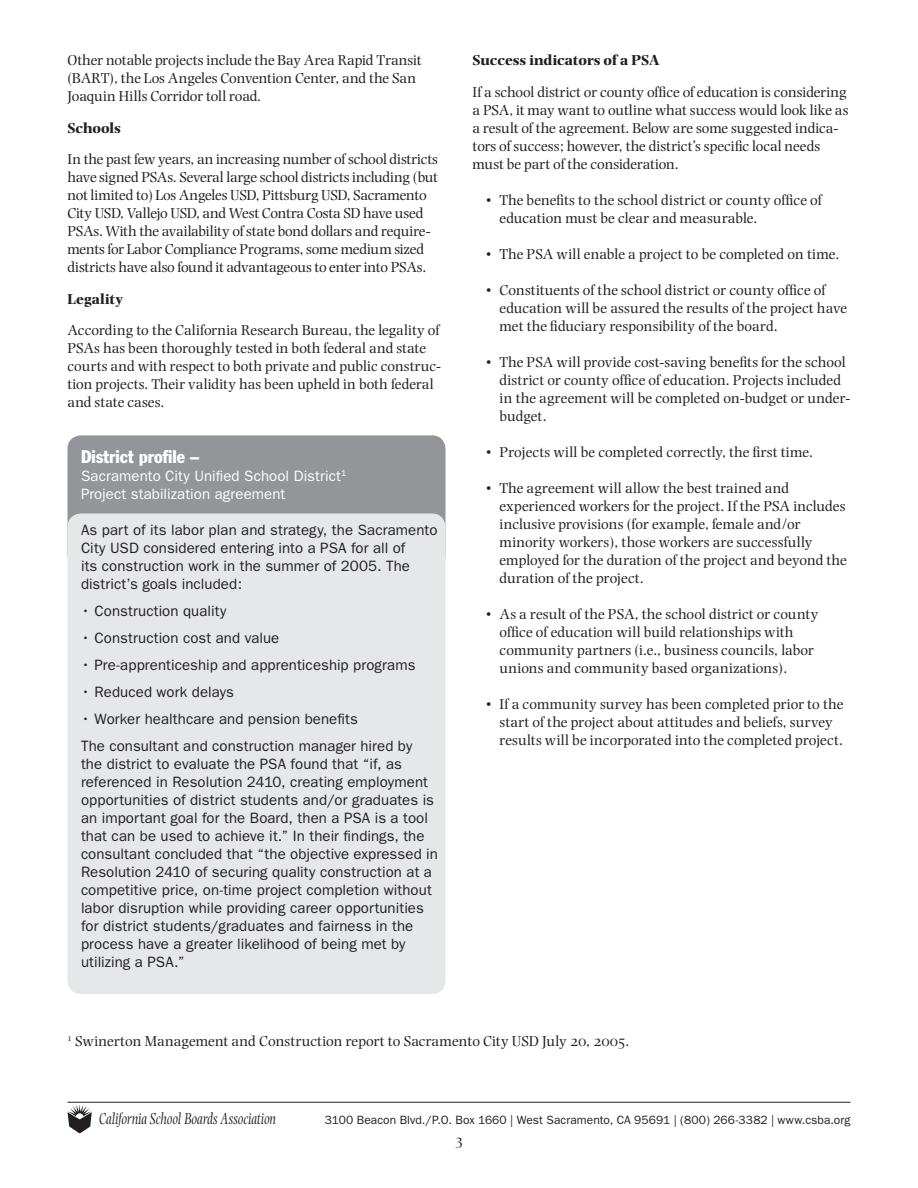
<style>
.page{position:relative;width:918px;height:1188px;background:#fff}
.page>*{position:absolute;margin:0;border:0;box-sizing:border-box;transform-origin:0 0}
.t1{font:condensed 18px "Franklin Gothic";color:#fff}
.t2{font:italic 16.5px "Photina";color:#231f20;scale:.75 1}
.t3{font:15px/18px "Photina MT Regular Os F";color:#231f20}
.t4{font:15px/18px "Franklin Gothic";letter-spacing:.005em;color:#231f20}
.t5{font:15px/18px "Franklin Gothic";letter-spacing:.005em;color:#fff}
.t6{font:700 15px "Photina";letter-spacing:-.005em;color:#231f20}
.t7{font:12px "Franklin Gothic";letter-spacing:.005em;color:#231f20}
</style>
<div class="page">
<hr style="left:68px;top:1102px;width:782px;height:1px;background:#231f20">
<svg style="left:68px;top:1104px;width:24px;height:29px"></svg>
<div style="left:68px;top:435px;width:378px;height:133px;background:#939598;border-radius:14px"></div>
<div style="left:68px;top:513px;width:378px;height:481px;background:#e6e7e8;border-radius:14px"></div>
<p class="t3" style="left:68px;top:51px;width:356px">Other notable projects include the Bay Area Rapid Transit (BART), the Los Angeles Convention Center, and the San<br>Joaquin Hills Corridor toll road.</p>
<p class="t6" style="left:68px;top:119px;width:55px">Schools</p>
<p class="t3" style="left:68px;top:150px;width:372px">In the past few years, an increasing number of school districts have signed PSAs. Several large school districts including (but not limited to) Los Angeles USD, Pittsburg USD, Sacramento City USD, Vallejo USD, and West Contra Costa SD have used PSAs. With the availability of state bond dollars and require&shy;ments for Labor Compliance Programs, some medium sized districts have also found it advantageous to enter into PSAs.</p>
<p class="t6" style="left:68px;top:290px;width:57px">Legality</p>
<p class="t3" style="left:68px;top:321px;width:375px">According to the California Research Bureau, the legality of PSAs has been thoroughly tested in both federal and state courts and with respect to both private and public construc&shy;tion projects. Their validity has been upheld in both federal and state cases.</p>
<p class="t1" style="left:81px;top:445px;width:120px">District profile –</p>
<p class="t5" style="left:81px;top:467px;width:267px">Sacramento City Unified School District<sup>1<br></sup>Project stabilization agreement</p>
<p class="t4" style="left:81px;top:521px;width:358px">As part of its labor plan and strategy, the Sacramento City USD considered entering into a PSA for all of<br>its construction work in the summer of 2005. The district’s goals included:</p>
<p class="t4" style="left:81px;top:602px;width:147px">• Construction quality</p>
<p class="t4" style="left:81px;top:629px;width:200px">• Construction cost and value</p>
<p class="t4" style="left:81px;top:656px;width:336px">• Pre-apprenticeship and apprenticeship programs</p>
<p class="t4" style="left:81px;top:683px;width:154px">• Reduced work delays</p>
<p class="t4" style="left:81px;top:705px;width:333px;line-height:27px">• Worker healthcare and pension benefits<br>The consultant and construction manager hired by</p>
<p class="t4" style="left:81px;top:755px;width:358px">the district to evaluate the PSA found that “if, as referenced in Resolution 2410, creating employment opportunities of district students and/or graduates is an important goal for the Board, then a PSA is a tool that can be used to achieve it.” In their findings, the consultant concluded that “the objective expressed in Resolution 2410 of securing quality construction at a competitive price, on-time project completion without labor disruption while providing career opportunities for district students/graduates and fairness in the process have a greater likelihood of being met by utilizing a PSA.”</p>
<p class="t6" style="left:472px;top:52px;width:189px">Success indicators of a PSA</p>
<p class="t3" style="left:472px;top:83px;width:377px">If a school district or county office of education is considering a PSA, it may want to outline what success would look like as a result of the agreement. Below are some suggested indica&shy;tors of success; however, the district’s specific local needs must be part of the consideration.</p>
<p class="t3" style="left:500px;top:191px;width:324px;text-indent:-14px">• The benefits to the school district or county office of education must be clear and measurable.</p>
<p class="t3" style="left:486px;top:245px;width:355px">• The PSA will enable a project to be completed on time.</p>
<p class="t3" style="left:500px;top:281px;width:349px;text-indent:-14px">• Constituents of the school district or county office of education will be assured the results of the project have met the fiduciary responsibility of the board.</p>
<p class="t3" style="left:500px;top:353px;width:352px;text-indent:-14px">• The PSA will provide cost-saving benefits for the school district or county office of education. Projects included in the agreement will be completed on-budget or under&shy;budget.</p>
<p class="t3" style="left:486px;top:443px;width:329px">• Projects will be completed correctly, the first time.</p>
<p class="t3" style="left:500px;top:479px;width:349px;text-indent:-14px">• The agreement will allow the best trained and experienced workers for the project. If the PSA includes inclusive provisions (for example, female and/or minority workers), those workers are successfully employed for the duration of the project and beyond the duration of the project.</p>
<p class="t3" style="left:500px;top:605px;width:320px;text-indent:-14px">• As a result of the PSA, the school district or county office of education will build relationships with community partners (i.e., business councils, labor unions and community based organizations).</p>
<p class="t3" style="left:500px;top:695px;width:346px;text-indent:-14px">• If a community survey has been completed prior to the start of the project about attitudes and beliefs, survey results will be incorporated into the completed project.</p>
<p class="t3" style="left:68px;top:1032px;width:563px"><sup>1</sup> Swinerton Management and Construction report to Sacramento City USD July 20, 2005.</p>
<p class="t2" style="left:99px;top:1109px;width:237px">California School Boards Association</p>
<p class="t7" style="left:325px;top:1113px;width:527px">3100 Beacon Blvd./P.O. Box 1660 | West Sacramento, CA 95691 | (800) 266-3382 | www.csba.org</p>
</div>
